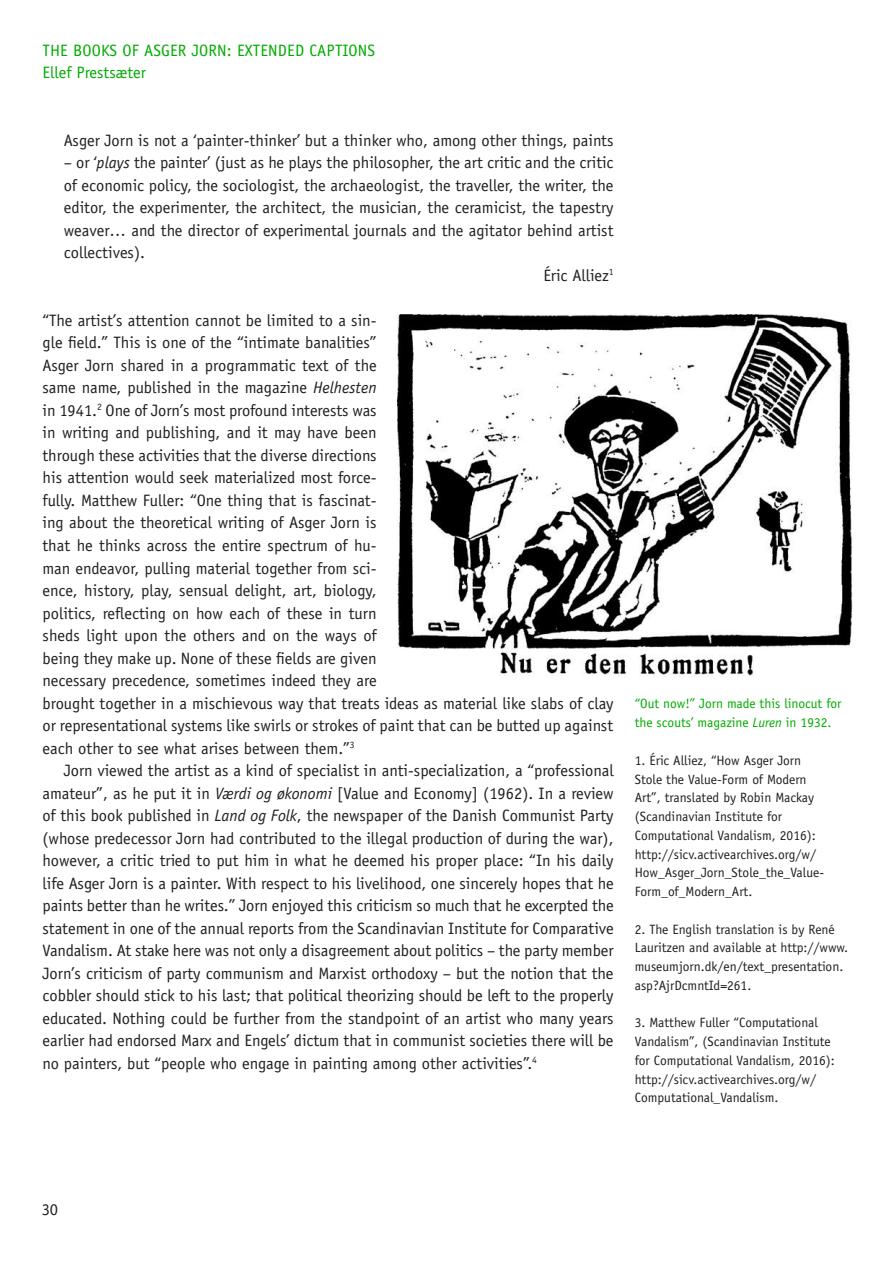
<style>
.page{position:relative;width:893px;height:1263px;background:#fff}
.page>*{position:absolute;margin:0;border:0;box-sizing:border-box;transform-origin:0 0}
.t1{font:16.5px/22.5px "Officina Sans Std";color:#231f20}
.t2{font:16.5px/22.5px "Officina Sans Std";letter-spacing:.01em;color:#00ab00}
.t3{font:13.5px/18.8px "Officina Sans Std";color:#231f20}
.t4{font:13.5px/18.8px "Officina Sans Std";color:#00ab00}
.s1{font-style:italic}
</style>
<div class="page">
<img style="left:396px;top:314px;width:457px;height:363px">
<p class="t2" style="left:43px;top:39px;width:334px">THE BOOKS OF ASGER JORN: EXTENDED CAPTIONS<br>Ellef Prestsæter</p>
<p class="t1" style="left:64px;top:129px;width:551px">Asger Jorn is not a ‘painter-thinker’ but a thinker who, among other things, paints</p>
<p class="t1" style="left:64px;top:152px;width:551px">– or ‘<span class="s1">plays</span> the painter’ (just as he plays the philosopher, the art critic and the critic</p>
<p class="t1" style="left:64px;top:174px;width:551px">of economic policy, the sociologist, the archaeologist, the traveller, the writer, the</p>
<p class="t1" style="left:64px;top:197px;width:551px">editor, the experimenter, the architect, the musician, the ceramicist, the tapestry</p>
<p class="t1" style="left:64px;top:219px;width:551px">weaver… and the director of experimental journals and the agitator behind artist</p>
<p class="t1" style="left:64px;top:242px;width:83px">collectives).</p>
<p class="t1" style="left:543px;top:264px;width:72px">Éric Alliez<sup>1</sup></p>
<p class="t1" style="left:43px;top:309px;width:573px">“The artist’s attention cannot be limited to a sin-<br>gle field.” This is one of the “intimate banalities”<br>Asger Jorn shared in a programmatic text of the<br>same name, published in the magazine <span class="s1">Helhesten<br></span>in 1941.<sup>2</sup> One of Jorn’s most profound interests was<br>in writing and publishing, and it may have been<br>through these activities that the diverse directions<br>his attention would seek materialized most force-<br>fully. Matthew Fuller: “One thing that is fascinat-<br>ing about the theoretical writing of Asger Jorn is<br>that he thinks across the entire spectrum of hu-<br>man endeavor, pulling material together from sci-<br>ence, history, play, sensual delight, art, biology,<br>politics, reflecting on how each of these in turn<br>sheds light upon the others and on the ways of<br>being they make up. None of these fields are given<br>necessary precedence, sometimes indeed they are<br>brought together in a mischievous way that treats ideas as material like slabs of clay or representational systems like swirls or strokes of paint that can be butted up against each other to see what arises between them.”<sup>3</sup></p>
<p class="t1" style="left:43px;top:759px;width:573px;text-align:justify;text-indent:21px">Jorn viewed the artist as a kind of specialist in anti-specialization, a “professional amateur”, as he put it in <span class="s1">Værdi og økonomi</span> [Value and Economy] (1962). In a review of this book published in <span class="s1">Land og Folk</span>, the newspaper of the Danish Communist Party (whose predecessor Jorn had contributed to the illegal production of during the war), however, a critic tried to put him in what he deemed his proper place: “In his daily life Asger Jorn is a painter. With respect to his livelihood, one sincerely hopes that he paints better than he writes.” Jorn enjoyed this criticism so much that he excerpted the statement in one of the annual reports from the Scandinavian Institute for Comparative Vandalism. At stake here was not only a disagreement about politics – the party member Jorn’s criticism of party communism and Marxist orthodoxy – but the notion that the cobbler should stick to his last; that political theorizing should be left to the properly educated. Nothing could be further from the standpoint of an artist who many years earlier had endorsed Marx and Engels’ dictum that in communist societies there will be no painters, but “people who engage in painting among other activities”.<sup>4</sup></p>
<p class="t4" style="left:635px;top:694px;width:208px">“Out now!” Jorn made this linocut for the scouts’ magazine <span class="s1">Luren</span> in 1932.</p>
<p class="t3" style="left:635px;top:751px;width:191px">1. Éric Alliez, “How Asger Jorn<br>Stole the Value-Form of Modern<br>Art”, translated by Robin Mackay (Scandinavian Institute for<br>Computational Vandalism, 2016): http://sicv.activearchives.org/w/<br>How_Asger_Jorn_Stole_the_Value-<br>Form_of_Modern_Art.</p>
<p class="t3" style="left:635px;top:919px;width:215px">2. The English translation is by René Lauritzen and available at http://www. museumjorn.dk/en/text_presentation. asp?AjrDcmntId=261.</p>
<p class="t3" style="left:635px;top:1013px;width:202px">3. Matthew Fuller “Computational Vandalism”, (Scandinavian Institute for Computational Vandalism, 2016): http://sicv.activearchives.org/w/ Computational_Vandalism.</p>
<p class="t1" style="left:42px;top:1198px;width:18px">30</p>
</div>
